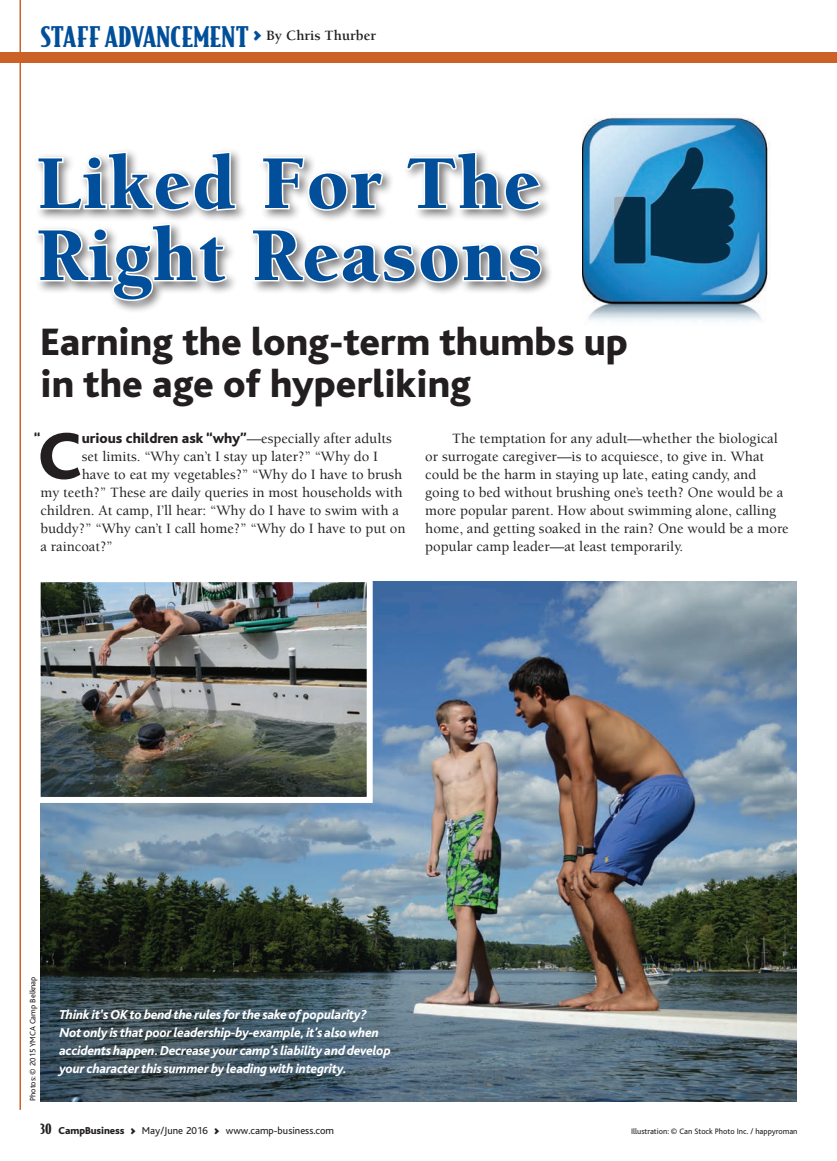
<style>
.page{position:relative;width:837px;height:1161px;background:#fff}
.page>*{position:absolute;margin:0;border:0;box-sizing:border-box;transform-origin:0 0}
.t1{font:900 78px/72px "Berkeley";letter-spacing:.02em;color:#014f9a}
.t2{font:800 69.3px "Bliss";color:#231f20}
.t3{font:800 39.9px/42px "Bliss";color:#231f20}
.t4{font:900 27px "Bodega Serif";letter-spacing:.03em;color:#014f9a;scale:1.05 1}
.t5{font:500 14.7px/18px "Berkeley";color:#231f20}
.t6{font:800 14.7px "Bliss";color:#231f20}
.t7{font:700 14.7px "Berkeley";color:#231f20}
.t8{font:italic 800 13.5px/18px "Bliss";letter-spacing:-.01em;color:#fff}
.t9{font:10.5px "Bliss";color:#231f20}
.t10{font:8.25px "Bliss";color:#231f20}
.s1{font-size:31.5px}
.s2{font-family:"Berkeley";font-weight:500}
.s3{font-family:"Bodega Serif";font-weight:900;font-size:13.5px}
.s4{font-weight:800}
.s5{font-family:"Bodega Serif";font-weight:900;font-size:19.5px}
</style>
<div class="page">
<img style="left:582px;top:117px;width:186px;height:204px">
<div style="left:0;top:52px;width:837px;height:10px;background:#cb6127"></div>
<div style="left:33px;top:148px;width:520px;height:166px;background:#231f20;opacity:.6"></div>
<svg style="left:35px;top:150px;width:203px;height:63px"></svg>
<svg style="left:260px;top:155px;width:125px;height:57px"></svg>
<svg style="left:405px;top:150px;width:138px;height:62px"></svg>
<svg style="left:35px;top:222px;width:194px;height:80px"></svg>
<svg style="left:250px;top:227px;width:293px;height:57px"></svg>
<div style="left:33px;top:317px;width:603px;height:100px;background:#fff"></div>
<hr style="left:20px;top:0;width:1px;height:1110px;background:#cb6127">
<img style="left:40px;top:582px;width:756px;height:519px">
<img style="left:42px;top:583px;width:324px;height:213px">
<div style="left:35px;top:576px;width:338px;height:227px;border:6px solid #fff"></div>
<h3 class="t4" style="left:40px;top:19px;width:213px">STAFF ADVANCEMENT <span class="s1">&gt;</span></h3>
<p class="t7" style="left:266px;top:28px;width:111px">By Chris Thurber</p>
<h1 class="t1" style="left:36px;top:149px;width:508px">Liked For The<br>Right Reasons</h1>
<h3 class="t3" style="left:40px;top:322px;width:589px">Earning the long-term thumbs up in the age of hyperliking</h3>
<h2 class="t2" style="left:38px;top:420px;width:45px">C</h2>
<p class="t6" style="left:82px;top:430px;width:312px">urious children ask “why”<span class="s2">—especially after adults</span></p>
<p class="t6" style="left:34px;top:430px;width:8px">“</p>
<p class="t5" style="left:425px;top:430px;width:365px;text-indent:27px">The temptation for any adult—whether the biological or surrogate caregiver—is to acquiesce, to give in. What could be the harm in staying up late, eating candy, and going to bed without brushing one’s teeth? One would be a more popular parent. How about swimming alone, calling home, and getting soaked in the rain? One would be a more popular camp leader—at least temporarily.</p>
<p class="t5" style="left:82px;top:447px;width:298px">set limits. “Why can’t I stay up later?” “Why do I</p>
<p class="t5" style="left:82px;top:465px;width:322px">have to eat my vegetables?” “Why do I have to brush</p>
<p class="t5" style="left:40px;top:483px;width:364px">my teeth?” These are daily queries in most households with</p>
<p class="t5" style="left:40px;top:501px;width:360px">children. At camp, I’ll hear: “Why do I have to swim with a</p>
<p class="t5" style="left:40px;top:520px;width:367px">buddy?” “Why can’t I call home?” “Why do I have to put on</p>
<p class="t5" style="left:40px;top:538px;width:74px">a raincoat?”</p>
<p class="t10" style="left:28px;top:1101px;width:126px;rotate:-90deg">Photos: © 2015 YMCA Camp Belknap</p>
<p class="t8" style="left:59px;top:1006px;width:333px">Think it's OK to bend the rules for the sake of popularity?<br>Not only is that poor leadership-by-example, it’s also when accidents happen. Decrease your camp’s liability and develop your character this summer by leading with integrity.</p>
<p class="t9" style="left:40px;top:1125px;width:295px"><span class="s3">30</span> <span class="s4">CampBusiness</span> <span class="s5">&gt;</span> May/June 2016 <span class="s5">&gt;</span> www.camp-business.com</p>
<p class="t10" style="left:631px;top:1127px;width:168px">I llustration: © Can Stock Photo I nc. / happyroman</p>
</div>
